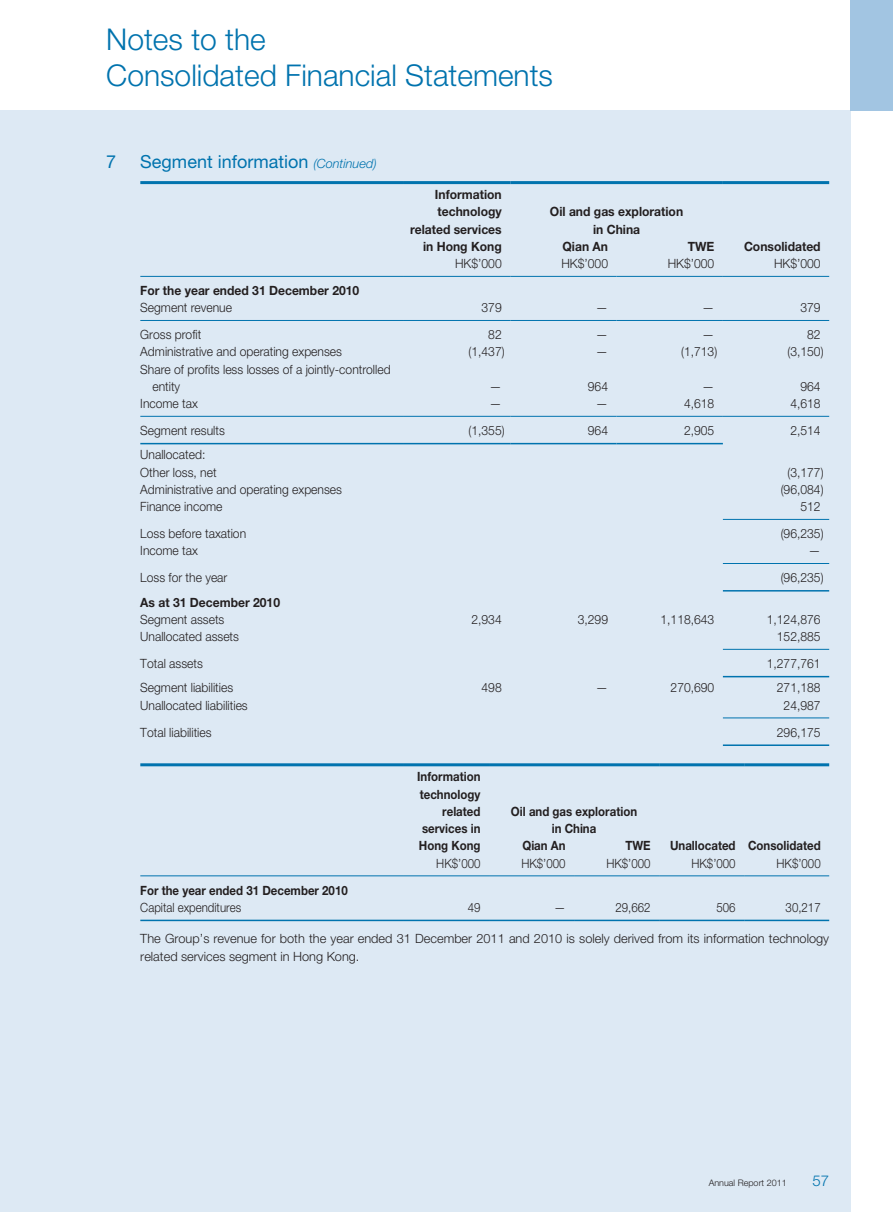
<style>
.page{position:relative;width:893px;height:1212px;background:#fff}
.page>*{position:absolute;margin:0;border:0;box-sizing:border-box;transform-origin:0 0}
.t1{font:300 30px/36px "Helvetica Neue LT Std";color:#0073ae}
.t2{font:18px "Helvetica Neue LT Std";color:#0073ae}
.t3{font:300 15px "Helvetica Neue LT Std";color:#0073ae}
.t4{font:300 12.75px/17.2px "Helvetica Neue LT Std";color:#231f20;scale:.95 1}
.t5{font:700 12.75px/17.2px "Helvetica Neue LT Std";color:#231f20;text-align:right;scale:.95 1}
.t6{font:700 12.75px/17.2px "Helvetica Neue LT Std";color:#231f20;text-align:right;scale:.9 1}
.t7{font:300 12.75px/18px "Helvetica Neue LT Std";color:#231f20}
.t8{font:300 12.75px "Helvetica Neue LT Std";color:#231f20;scale:.9 1}
.t9{font:300 9px "Helvetica Neue LT Std";color:#231f20}
.s1{font-weight:300;font-style:italic;font-size:12.75px}
</style>
<div class="page">
<div style="left:0;top:111px;width:850px;height:1101px;background:#dde9f4"></div>
<div style="left:850px;top:0;width:43px;height:111px;background:#a2c5e2"></div>
<hr style="left:140px;top:181px;width:264px;height:3px;background:#0073ae">
<hr style="left:404px;top:181px;width:106px;height:3px;background:#0073ae">
<hr style="left:510px;top:181px;width:213px;height:3px;background:#0073ae">
<hr style="left:723px;top:181px;width:106px;height:3px;background:#0073ae">
<hr style="left:140px;top:276px;width:264px;height:1px;background:#0073ae">
<hr style="left:404px;top:276px;width:106px;height:1px;background:#0073ae">
<hr style="left:510px;top:276px;width:107px;height:1px;background:#0073ae">
<hr style="left:617px;top:276px;width:106px;height:1px;background:#0073ae">
<hr style="left:723px;top:276px;width:106px;height:1px;background:#0073ae">
<hr style="left:140px;top:320px;width:264px;height:1px;background:#0073ae">
<hr style="left:404px;top:320px;width:106px;height:1px;background:#0073ae">
<hr style="left:510px;top:320px;width:107px;height:1px;background:#0073ae">
<hr style="left:617px;top:320px;width:106px;height:1px;background:#0073ae">
<hr style="left:723px;top:320px;width:106px;height:1px;background:#0073ae">
<hr style="left:140px;top:416px;width:264px;height:1px;background:#0073ae">
<hr style="left:404px;top:416px;width:106px;height:1px;background:#0073ae">
<hr style="left:510px;top:416px;width:107px;height:1px;background:#0073ae">
<hr style="left:617px;top:416px;width:106px;height:1px;background:#0073ae">
<hr style="left:723px;top:416px;width:106px;height:1px;background:#0073ae">
<hr style="left:140px;top:443px;width:264px;height:1px;background:#0073ae">
<hr style="left:404px;top:443px;width:106px;height:1px;background:#0073ae">
<hr style="left:510px;top:443px;width:107px;height:1px;background:#0073ae">
<hr style="left:617px;top:443px;width:106px;height:1px;background:#0073ae">
<hr style="left:723px;top:519px;width:106px;height:1px;background:#0073ae">
<hr style="left:723px;top:563px;width:106px;height:1px;background:#0073ae">
<hr style="left:723px;top:590px;width:106px;height:1px;background:#0073ae">
<hr style="left:723px;top:649px;width:106px;height:1px;background:#0073ae">
<hr style="left:723px;top:676px;width:106px;height:1px;background:#0073ae">
<hr style="left:723px;top:717px;width:106px;height:1px;background:#0073ae">
<hr style="left:723px;top:744px;width:106px;height:2px;background:#0073ae">
<hr style="left:140px;top:763px;width:264px;height:3px;background:#0073ae">
<hr style="left:404px;top:763px;width:85px;height:3px;background:#0073ae">
<hr style="left:489px;top:763px;width:170px;height:3px;background:#0073ae">
<hr style="left:659px;top:763px;width:85px;height:3px;background:#0073ae">
<hr style="left:744px;top:763px;width:85px;height:3px;background:#0073ae">
<hr style="left:140px;top:875px;width:264px;height:1px;background:#0073ae">
<hr style="left:404px;top:875px;width:85px;height:1px;background:#0073ae">
<hr style="left:489px;top:875px;width:85px;height:1px;background:#0073ae">
<hr style="left:574px;top:875px;width:85px;height:1px;background:#0073ae">
<hr style="left:659px;top:875px;width:85px;height:1px;background:#0073ae">
<hr style="left:744px;top:875px;width:85px;height:1px;background:#0073ae">
<hr style="left:140px;top:920px;width:264px;height:1px;background:#0073ae">
<hr style="left:404px;top:920px;width:85px;height:1px;background:#0073ae">
<hr style="left:489px;top:920px;width:85px;height:1px;background:#0073ae">
<hr style="left:574px;top:920px;width:85px;height:1px;background:#0073ae">
<hr style="left:659px;top:920px;width:85px;height:1px;background:#0073ae">
<hr style="left:744px;top:920px;width:85px;height:1px;background:#0073ae">
<h1 class="t1" style="left:106px;top:21px;width:448px">Notes to the<br>Consolidated Financial Statements</h1>
<h2 class="t2" style="left:106px;top:151px;width:12px">7</h2>
<h2 class="t2" style="left:140px;top:151px;width:238px">Segment information <span class="s1">(Continued)</span></h2>
<p class="t5" style="left:410px;top:186px;width:98px">Information technology related services</p>
<p class="t5" style="left:550px;top:203px;width:142px;text-align:center">Oil and gas exploration in China</p>
<p class="t5" style="left:423px;top:237px;width:84px">in Hong Kong</p>
<p class="t5" style="left:563px;top:237px;width:49px">Qian An</p>
<p class="t5" style="left:688px;top:237px;width:30px">TWE</p>
<p class="t5" style="left:744px;top:237px;width:82px">Consolidated</p>
<p class="t4" style="left:455px;top:255px;width:51px">HK$’000</p>
<p class="t4" style="left:561px;top:255px;width:51px">HK$’000</p>
<p class="t4" style="left:668px;top:255px;width:51px">HK$’000</p>
<p class="t4" style="left:774px;top:255px;width:51px">HK$’000</p>
<p class="t5" style="left:140px;top:282px;width:232px">For the year ended 31 December 2010</p>
<p class="t4" style="left:140px;top:299px;width:98px">Segment revenue</p>
<p class="t4" style="left:482px;top:299px;width:23px">379</p>
<p class="t4" style="left:596px;top:299px;width:14px">—</p>
<p class="t4" style="left:702px;top:299px;width:14px">—</p>
<p class="t4" style="left:800px;top:299px;width:23px">379</p>
<p class="t4" style="left:140px;top:326px;width:66px">Gross profit</p>
<p class="t4" style="left:488px;top:326px;width:16px">82</p>
<p class="t4" style="left:596px;top:326px;width:14px">—</p>
<p class="t4" style="left:702px;top:326px;width:14px">—</p>
<p class="t4" style="left:807px;top:326px;width:16px">82</p>
<p class="t4" style="left:140px;top:343px;width:214px">Administrative and operating expenses</p>
<p class="t4" style="left:469px;top:343px;width:40px">(1,437)</p>
<p class="t4" style="left:596px;top:343px;width:14px">—</p>
<p class="t4" style="left:681px;top:343px;width:40px">(1,713)</p>
<p class="t4" style="left:787px;top:343px;width:40px">(3,150)</p>
<p class="t4" style="left:152px;top:360px;width:252px;text-indent:-12px">Share of profits less losses of a jointly-controlled entity</p>
<p class="t4" style="left:490px;top:377px;width:14px">—</p>
<p class="t4" style="left:588px;top:377px;width:23px">964</p>
<p class="t4" style="left:702px;top:377px;width:14px">—</p>
<p class="t4" style="left:800px;top:377px;width:23px">964</p>
<p class="t4" style="left:140px;top:395px;width:62px">Income tax</p>
<p class="t4" style="left:490px;top:395px;width:14px">—</p>
<p class="t4" style="left:596px;top:395px;width:14px">—</p>
<p class="t4" style="left:684px;top:395px;width:33px">4,618</p>
<p class="t4" style="left:790px;top:395px;width:33px">4,618</p>
<p class="t4" style="left:140px;top:421px;width:91px">Segment results</p>
<p class="t4" style="left:469px;top:421px;width:40px">(1,355)</p>
<p class="t4" style="left:588px;top:421px;width:23px">964</p>
<p class="t4" style="left:684px;top:421px;width:33px">2,905</p>
<p class="t4" style="left:790px;top:421px;width:33px">2,514</p>
<p class="t4" style="left:140px;top:446px;width:82px">Unallocated:<br>Other loss, net</p>
<p class="t4" style="left:787px;top:463px;width:40px">(3,177)</p>
<p class="t4" style="left:140px;top:480px;width:214px">Administrative and operating expenses</p>
<p class="t4" style="left:781px;top:480px;width:47px">(96,084)</p>
<p class="t4" style="left:140px;top:498px;width:88px">Finance income</p>
<p class="t4" style="left:800px;top:498px;width:23px">512</p>
<p class="t4" style="left:140px;top:525px;width:113px">Loss before taxation</p>
<p class="t4" style="left:781px;top:525px;width:47px">(96,235)</p>
<p class="t4" style="left:140px;top:542px;width:62px">Income tax</p>
<p class="t4" style="left:809px;top:542px;width:14px">—</p>
<p class="t4" style="left:140px;top:569px;width:93px">Loss for the year</p>
<p class="t4" style="left:781px;top:569px;width:47px">(96,235)</p>
<p class="t5" style="left:140px;top:593px;width:149px">As at 31 December 2010</p>
<p class="t4" style="left:140px;top:610px;width:90px">Segment assets</p>
<p class="t4" style="left:471px;top:610px;width:33px">2,934</p>
<p class="t4" style="left:578px;top:610px;width:33px">3,299</p>
<p class="t4" style="left:660px;top:610px;width:58px">1,118,643</p>
<p class="t4" style="left:767px;top:610px;width:58px">1,124,876</p>
<p class="t4" style="left:140px;top:628px;width:105px">Unallocated assets</p>
<p class="t4" style="left:777px;top:628px;width:48px">152,885</p>
<p class="t4" style="left:140px;top:654px;width:67px">Total assets</p>
<p class="t4" style="left:767px;top:654px;width:58px">1,277,761</p>
<p class="t4" style="left:140px;top:679px;width:99px">Segment liabilities</p>
<p class="t4" style="left:482px;top:679px;width:23px">498</p>
<p class="t4" style="left:596px;top:679px;width:14px">—</p>
<p class="t4" style="left:671px;top:679px;width:48px">270,690</p>
<p class="t4" style="left:777px;top:679px;width:48px">271,188</p>
<p class="t4" style="left:140px;top:696px;width:115px">Unallocated liabilities</p>
<p class="t4" style="left:784px;top:696px;width:40px">24,987</p>
<p class="t4" style="left:140px;top:723px;width:77px">Total liabilities</p>
<p class="t4" style="left:777px;top:723px;width:48px">296,175</p>
<p class="t6" style="left:417px;top:768px;width:72px">Information technology related services in</p>
<p class="t6" style="left:511px;top:802px;width:142px;text-align:center">Oil and gas exploration in China</p>
<p class="t6" style="left:419px;top:837px;width:70px">Hong Kong</p>
<p class="t6" style="left:522px;top:837px;width:49px">Qian An</p>
<p class="t6" style="left:625px;top:837px;width:30px">TWE</p>
<p class="t6" style="left:670px;top:837px;width:169px">Unallocated Consolidated</p>
<p class="t8" style="left:436px;top:855px;width:51px">HK$’000</p>
<p class="t8" style="left:521px;top:855px;width:51px">HK$’000</p>
<p class="t8" style="left:606px;top:855px;width:51px">HK$’000</p>
<p class="t8" style="left:691px;top:855px;width:51px">HK$’000</p>
<p class="t8" style="left:776px;top:855px;width:51px">HK$’000</p>
<p class="t6" style="left:140px;top:881px;width:232px">For the year ended 31 December 2010</p>
<p class="t8" style="left:140px;top:899px;width:114px">Capital expenditures</p>
<p class="t8" style="left:468px;top:899px;width:16px">49</p>
<p class="t8" style="left:554px;top:899px;width:14px">—</p>
<p class="t8" style="left:615px;top:899px;width:40px">29,662</p>
<p class="t8" style="left:716px;top:899px;width:23px">506</p>
<p class="t8" style="left:786px;top:899px;width:40px">30,217</p>
<p class="t7" style="left:140px;top:929px;width:690px">The Group’s revenue for both the year ended 31 December 2011 and 2010 is solely derived from its information technology related services segment in Hong Kong.</p>
<p class="t9" style="left:709px;top:1177px;width:79px">Annual Report 2011</p>
<p class="t3" style="left:812px;top:1171px;width:18px">57</p>
</div>
